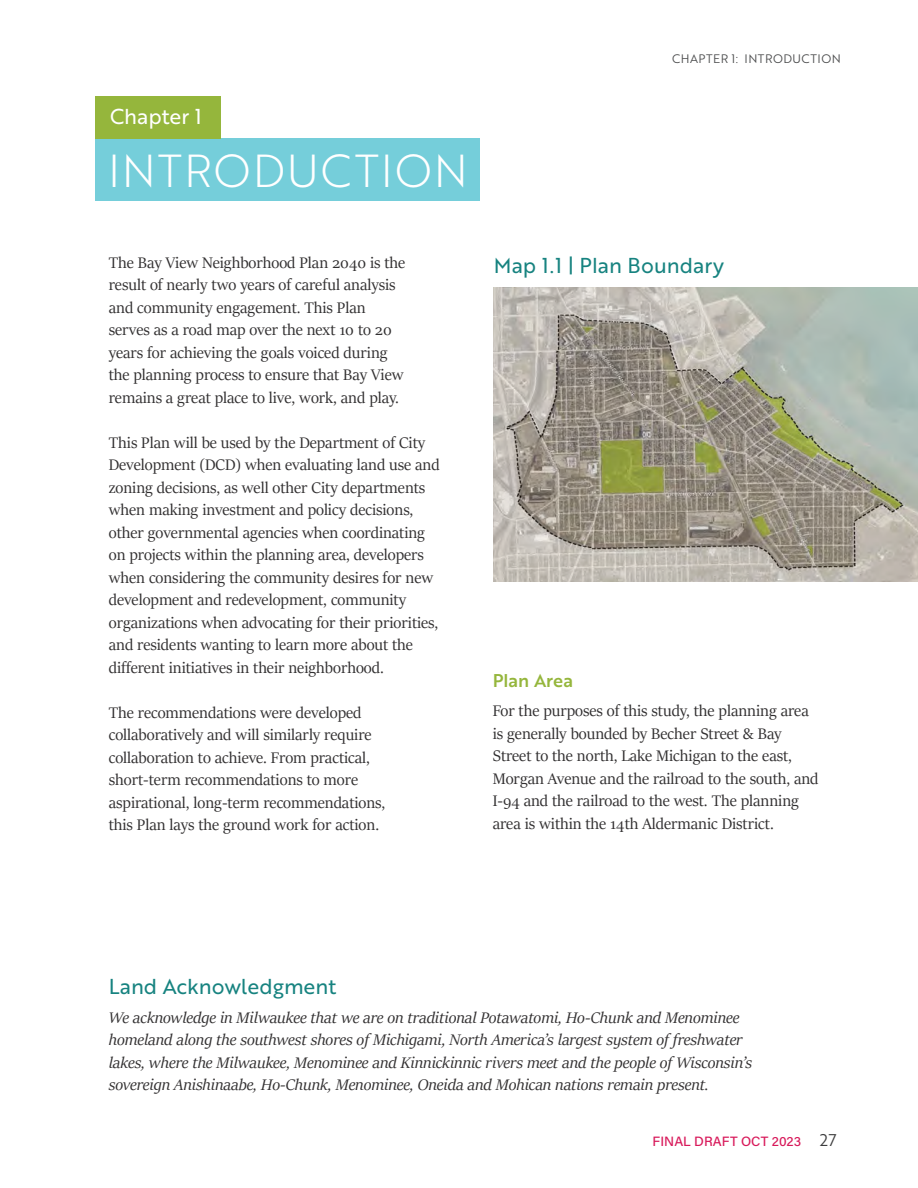
<style>
.page{position:relative;width:918px;height:1188px;background:#fff}
.page>*{position:absolute;margin:0;border:0;box-sizing:border-box;transform-origin:0 0}
.t1{font:45px "Brother 1816 Light";letter-spacing:.04em;color:#fff}
.t2{font:21px "Brother 1816 Regular";color:#178380}
.t3{font:21px "Brother 1816 Regular";color:#fff}
.t4{font:18px "Brother 1816 Medium";color:#95b63c}
.t5{font:17.25px/22.5px "Sitka Banner";color:#312f30}
.t6{font:italic 17.25px/22.5px "Sitka Banner";color:#312f30}
.t7{font:16.5px "Brother 1816 Book";color:#3e3e3f}
.t8{font:13.5px "Acumin Variable Concept";color:#d8195a}
.t9{font:12px "Brother 1816 Book";letter-spacing:.04em;color:#4b4c4d}
</style>
<div class="page">
<div style="left:95px;top:139px;width:385px;height:62px;background:#75ceda"></div>
<div style="left:95px;top:96px;width:125px;height:43px;background:#95b63c"></div>
<img style="left:493px;top:287px;width:425px;height:295px">
<p class="t3" style="left:110px;top:101px;width:93px">Chapter 1</p>
<h1 class="t1" style="left:108px;top:138px;width:362px">INTRODUCTION</h1>
<p class="t5" style="left:109px;top:251px;width:298px">The Bay View Neighborhood Plan 2040 is the result of nearly two years of careful analysis and community engagement. This Plan serves as a road map over the next 10 to 20 years for achieving the goals voiced during the planning process to ensure that Bay View remains a great place to live, work, and play.</p>
<p class="t5" style="left:109px;top:430px;width:332px">This Plan will be used by the Department of City Development (DCD) when evaluating land use and zoning decisions, as well other City departments when making investment and policy decisions, other governmental agencies when coordinating on projects within the planning area, developers when considering the community desires for new development and redevelopment, community organizations when advocating for their priorities, and residents wanting to learn more about the different initiatives in their neighborhood.</p>
<p class="t5" style="left:109px;top:700px;width:278px">The recommendations were developed collaboratively and will similarly require collaboration to achieve. From practical, short-term recommendations to more aspirational, long-term recommendations, this Plan lays the ground work for action.</p>
<p class="t9" style="left:672px;top:49px;width:170px">CHAPTER 1: INTRODUCTION</p>
<p class="t2" style="left:494px;top:250px;width:232px">Map 1.1 | Plan Boundary</p>
<p class="t4" style="left:493px;top:667px;width:82px">Plan Area</p>
<p class="t5" style="left:493px;top:699px;width:327px">For the purposes of this study, the planning area is generally bounded by Becher Street &amp; Bay Street to the north, Lake Michigan to the east, Morgan Avenue and the railroad to the south, and I-94 and the railroad to the west. The planning area is within the 14th Aldermanic District.</p>
<p class="t2" style="left:109px;top:970px;width:229px">Land Acknowledgment</p>
<p class="t6" style="left:109px;top:1006px;width:645px">We acknowledge in Milwaukee that we are on traditional Potawatomi, Ho-Chunk and Menominee homeland along the southwest shores of Michigami, North America’s largest system of freshwater lakes, where the Milwaukee, Menominee and Kinnickinnic rivers meet and the people of Wisconsin’s sovereign Anishinaabe, Ho-Chunk, Menominee, Oneida and Mohican nations remain present.</p>
<p class="t8" style="left:653px;top:1132px;width:150px">FINAL DRAFT OCT 2023</p>
<p class="t7" style="left:820px;top:1128px;width:19px">27</p>
</div>
